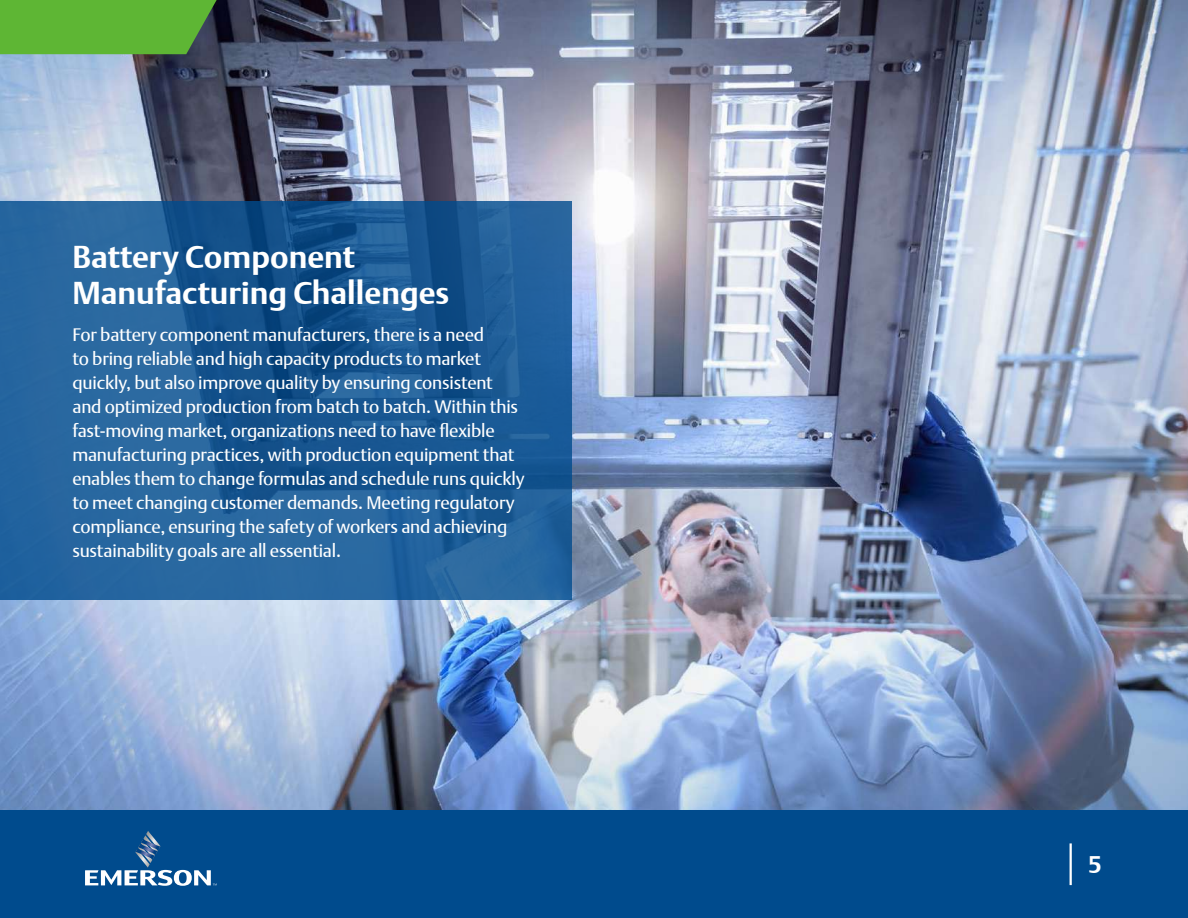
<style>
.page{position:relative;width:1188px;height:918px;background:#fff}
.page>*{position:absolute;margin:0;border:0;box-sizing:border-box;transform-origin:0 0}
.t1{font:700 31.5px/36px "DTL Argo T";color:#fff}
.t2{font:700 24px "DTL Argo T";color:#fff}
.t3{font:18px/24px "DTL Argo T";letter-spacing:-.01em;color:#fff}
</style>
<div class="page">
<img style="left:0;top:0;width:1188px;height:810px">
<svg style="left:0;top:0;width:217px;height:54px;background:#5bad36"></svg>
<svg style="left:0;top:201px;width:571px;height:399px;background:#1f5e97"></svg>
<div style="left:0;top:810px;width:1188px;height:108px;background:#004b8d"></div>
<svg style="left:85px;top:831px;width:132px;height:55px;background:#2c699f"></svg>
<hr style="left:1070px;top:843px;width:2px;height:42px;background:#fff">
<h1 class="t1" style="left:72px;top:238px;width:379px">Battery Component<br>Manufacturing Challenges</h1>
<p class="t3" style="left:72px;top:323px;width:454px">For battery component manufacturers, there is a need<br>to bring reliable and high capacity products to market quickly, but also improve quality by ensuring consistent and optimized production from batch to batch. Within this fast-moving market, organizations need to have flexible manufacturing practices, with production equipment that enables them to change formulas and schedule runs quickly to meet changing customer demands. Meeting regulatory compliance, ensuring the safety of workers and achieving sustainability goals are all essential.</p>
<h2 class="t2" style="left:1088px;top:850px;width:15px">5</h2>
</div>
